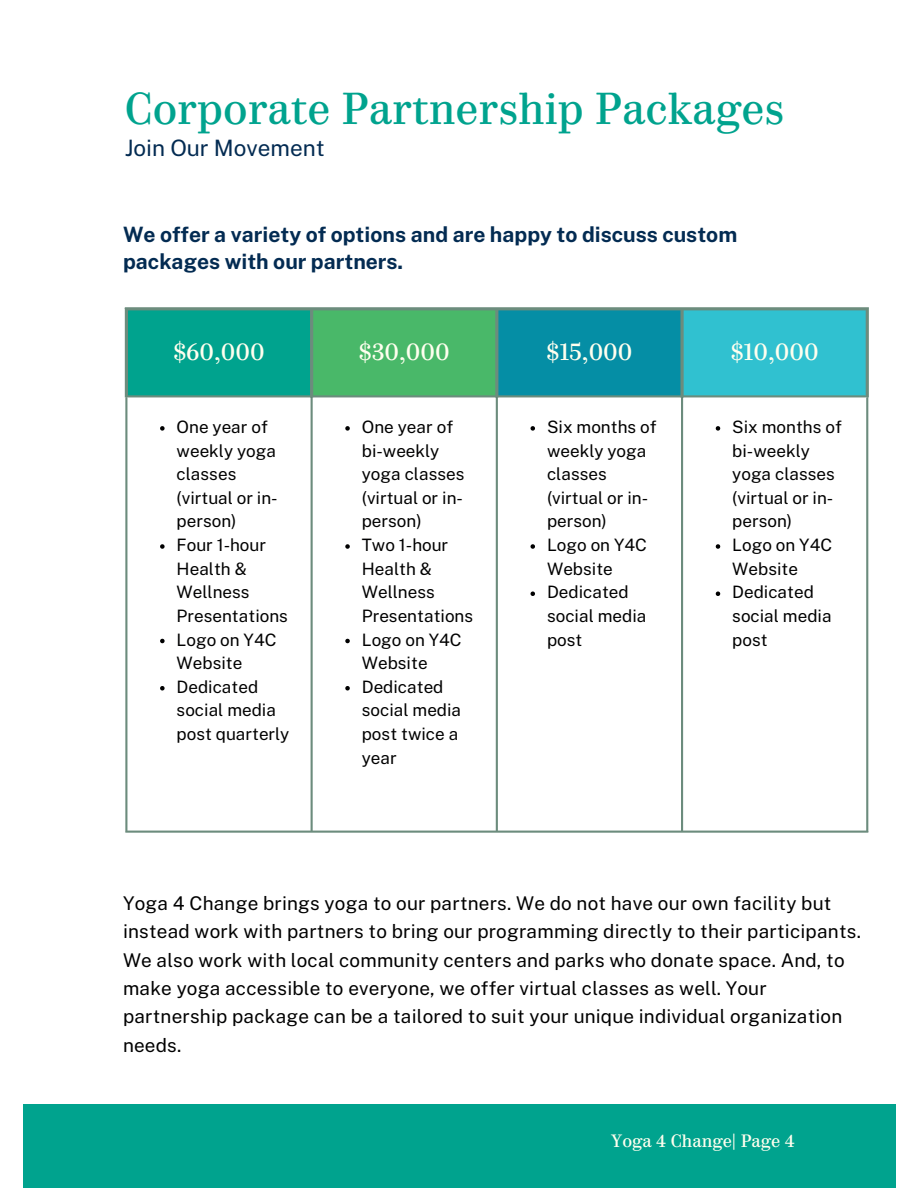
<style>
.page{position:relative;width:918px;height:1188px;background:#fff}
.page>*{position:absolute;margin:0;border:0;box-sizing:border-box;transform-origin:0 0}
.t1{font:42.3px "Parmigiano Piccolo HL";color:#00a38e}
.t2{font:22.95px "Parmigiano Piccolo HL";color:#ffffef}
.t3{font:22.5px "Public Sans";color:#032b52}
.t4{font:700 21.15px/27.5px "Public Sans";color:#032b52}
.t5{font:18.9px/28.3px "Public Sans";letter-spacing:.01em;color:#000001}
.t6{font:17.1px/23.7px "Public Sans";color:#000001}
.t7{font:16.95px "Parmigiano Piccolo HL";color:#ffffef}
</style>
<div class="page">
<div style="left:23px;top:1104px;width:873px;height:84px;background:#00a38e"></div>
<div style="left:126px;top:309px;width:186px;height:88px;background:#00a38e"></div>
<div style="left:311px;top:309px;width:186px;height:88px;background:#49b869"></div>
<div style="left:497px;top:309px;width:185px;height:88px;background:#058ea5"></div>
<div style="left:682px;top:309px;width:186px;height:88px;background:#30c1d0"></div>
<svg style="left:160px;top:426px;width:5px;height:5px"></svg>
<svg style="left:160px;top:544px;width:5px;height:5px"></svg>
<svg style="left:160px;top:639px;width:5px;height:4px"></svg>
<svg style="left:160px;top:686px;width:5px;height:5px"></svg>
<svg style="left:345px;top:426px;width:5px;height:5px"></svg>
<svg style="left:345px;top:544px;width:5px;height:5px"></svg>
<svg style="left:345px;top:639px;width:5px;height:4px"></svg>
<svg style="left:345px;top:686px;width:5px;height:5px"></svg>
<svg style="left:531px;top:426px;width:4px;height:5px"></svg>
<svg style="left:531px;top:544px;width:4px;height:5px"></svg>
<svg style="left:531px;top:592px;width:4px;height:4px"></svg>
<svg style="left:716px;top:426px;width:4px;height:5px"></svg>
<svg style="left:716px;top:544px;width:4px;height:5px"></svg>
<svg style="left:716px;top:592px;width:4px;height:4px"></svg>
<hr style="left:125px;top:397px;width:2px;height:434px;background:#6c8c7d">
<hr style="left:311px;top:397px;width:2px;height:434px;background:#6c8c7d">
<hr style="left:496px;top:397px;width:2px;height:434px;background:#6c8c7d">
<hr style="left:681px;top:397px;width:2px;height:434px;background:#6c8c7d">
<hr style="left:866px;top:397px;width:2px;height:434px;background:#6c8c7d">
<hr style="left:128px;top:395px;width:738px;height:2px;background:#6c8c7d">
<hr style="left:125px;top:831px;width:743px;height:2px;background:#6c8c7d">
<hr style="left:125px;top:310px;width:3px;height:87px;background:#6c8c7d">
<hr style="left:310px;top:310px;width:3px;height:87px;background:#6c8c7d">
<hr style="left:495px;top:310px;width:3px;height:87px;background:#6c8c7d">
<svg style="left:680px;top:310px;width:4px;height:86px"></svg>
<hr style="left:866px;top:310px;width:3px;height:87px;background:#6c8c7d">
<hr style="left:125px;top:307px;width:744px;height:3px;background:#6c8c7d">
<p class="t1" style="left:125px;top:82px;width:661px">Corporate Partnership Packages</p>
<p class="t3" style="left:125px;top:135px;width:202px">Join Our Movement</p>
<p class="t4" style="left:123px;top:221px;width:616px">We offer a variety of options and are happy to discuss custom packages with our partners.</p>
<h2 class="t2" style="left:173px;top:337px;width:93px">$60,000</h2>
<h3 class="t2" style="left:359px;top:337px;width:92px">$30,000</h3>
<p class="t2" style="left:546px;top:337px;width:88px">$15,000</p>
<p class="t2" style="left:731px;top:337px;width:89px">$10,000</p>
<p class="t6" style="left:177px;top:415px;width:103px">One year of weekly yoga classes (virtual or in&shy;person)</p>
<p class="t6" style="left:177px;top:533px;width:113px">Four 1-hour<br>Health &amp;<br>Wellness<br>Presentations</p>
<p class="t6" style="left:177px;top:627px;width:101px">Logo on Y4C<br>Website</p>
<p class="t6" style="left:177px;top:675px;width:114px">Dedicated social media post quarterly</p>
<p class="t6" style="left:362px;top:415px;width:104px">One year of bi-weekly yoga classes (virtual or in&shy;person)</p>
<p class="t6" style="left:362px;top:533px;width:113px">Two 1-hour<br>Health &amp;<br>Wellness<br>Presentations</p>
<p class="t6" style="left:362px;top:627px;width:101px">Logo on Y4C<br>Website</p>
<p class="t6" style="left:362px;top:675px;width:101px">Dedicated social media post twice a year</p>
<p class="t6" style="left:547px;top:415px;width:111px">Six months of weekly yoga classes (virtual or in&shy;person)</p>
<p class="t6" style="left:547px;top:533px;width:101px">Logo on Y4C<br>Website</p>
<p class="t6" style="left:547px;top:580px;width:101px">Dedicated social media post</p>
<p class="t6" style="left:732px;top:415px;width:111px">Six months of bi-weekly yoga classes (virtual or in&shy;person)</p>
<p class="t6" style="left:732px;top:533px;width:101px">Logo on Y4C<br>Website</p>
<p class="t6" style="left:732px;top:580px;width:101px">Dedicated social media post</p>
<p class="t5" style="left:123px;top:889px;width:739px">Yoga 4 Change brings yoga to our partners. We do not have our own facility but instead work with partners to bring our programming directly to their participants.<br>We also work with local community centers and parks who donate space. And, to make yoga accessible to everyone, we offer virtual classes as well. Your partnership package can be a tailored to suit your unique individual organization needs.</p>
<h1 class="t7" style="left:611px;top:1130px;width:185px">Yoga 4 Change| Page 4</h1>
</div>
